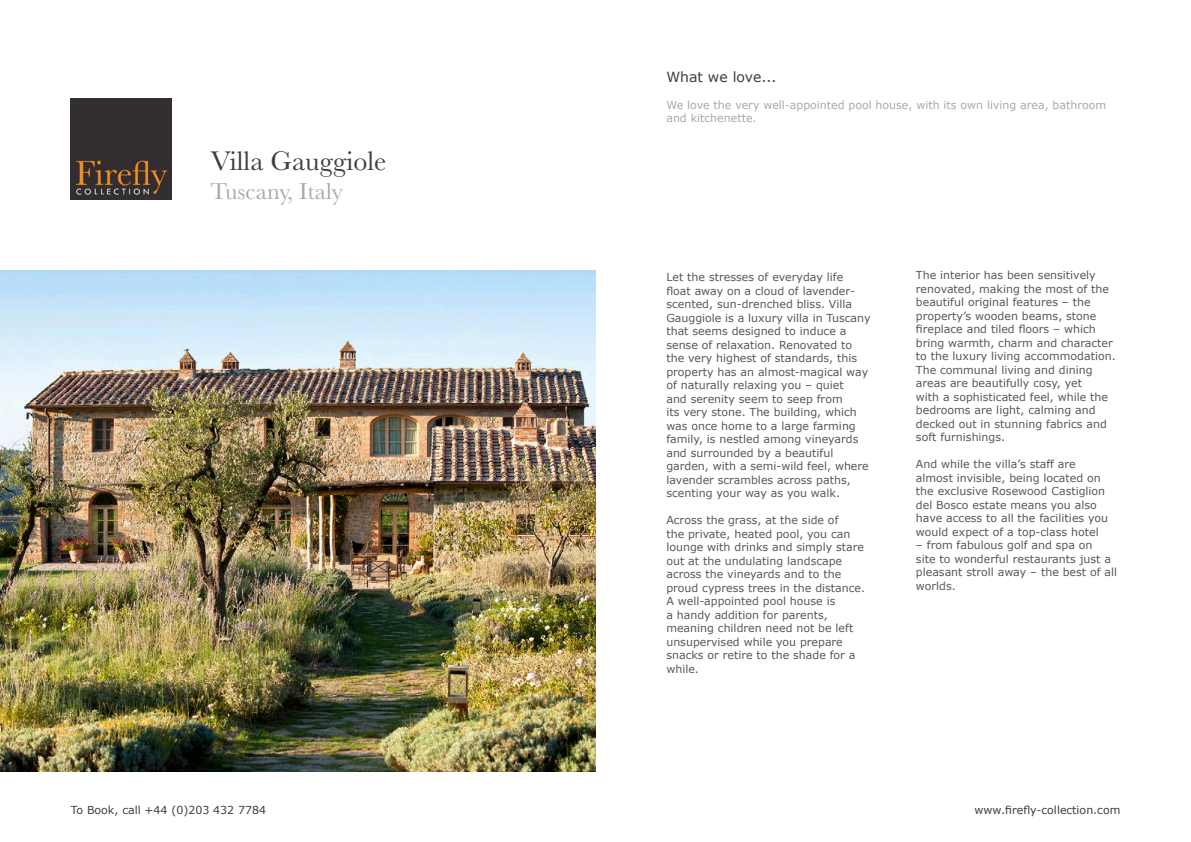
<style>
.page{position:relative;width:1191px;height:842px;background:#fff}
.page>*{position:absolute;margin:0;border:0;box-sizing:border-box;transform-origin:0 0}
.t1{font:28px "Baskerville";color:#3e3e3f}
.t2{font:24px "Baskerville";color:#a8a9ad}
.t3{font:14px "Verdana";color:#3e3e3f}
.t4{font:11px/13.5px "Verdana";color:#57585a}
.t5{font:11px/13.5px "Verdana";color:#a8a9ad}
.t6{font:11px "Verdana";color:#3e3e3f}
</style>
<div class="page">
<img style="left:71px;top:99px;width:101px;height:101px">
<img style="left:0;top:271px;width:595px;height:500px">
<p class="t1" style="left:210px;top:143px;width:177px">Villa Gauggiole</p>
<p class="t2" style="left:210px;top:176px;width:134px">Tuscany, Italy</p>
<p class="t6" style="left:71px;top:802px;width:197px">To Book, call +44 (0)203 432 7784</p>
<p class="t3" style="left:666px;top:68px;width:112px">What we love...</p>
<p class="t5" style="left:666px;top:98px;width:441px">We love the very well-appointed pool house, with its own living area, bathroom and kitchenette.</p>
<p class="t4" style="left:666px;top:270px;width:206px">Let the stresses of everyday life<br>float away on a cloud of lavender&shy;scented, sun-drenched bliss. Villa Gauggiole is a luxury villa in Tuscany that seems designed to induce a sense of relaxation. Renovated to the very highest of standards, this property has an almost-magical way of naturally relaxing you – quiet<br>and serenity seem to seep from<br>its very stone. The building, which was once home to a large farming family, is nestled among vineyards and surrounded by a beautiful garden, with a semi-wild feel, where lavender scrambles across paths, scenting your way as you walk.</p>
<p class="t4" style="left:666px;top:513px;width:200px">Across the grass, at the side of<br>the private, heated pool, you can lounge with drinks and simply stare out at the undulating landscape across the vineyards and to the proud cypress trees in the distance.<br>A well-appointed pool house is<br>a handy addition for parents, meaning children need not be left unsupervised while you prepare snacks or retire to the shade for a while.</p>
<p class="t4" style="left:916px;top:269px;width:201px">The interior has been sensitively renovated, making the most of the beautiful original features – the property’s wooden beams, stone fireplace and tiled floors – which bring warmth, charm and character to the luxury living accommodation.<br>The communal living and dining areas are beautifully cosy, yet<br>with a sophisticated feel, while the bedrooms are light, calming and decked out in stunning fabrics and soft furnishings.</p>
<p class="t4" style="left:916px;top:458px;width:194px">And while the villa’s staff are almost invisible, being located on the exclusive Rosewood Castiglion del Bosco estate means you also have access to all the facilities you would expect of a top-class hotel</p>
<p class="t4" style="left:916px;top:539px;width:203px">– from fabulous golf and spa on<br>site to wonderful restaurants just a pleasant stroll away – the best of all worlds.</p>
<p class="t6" style="left:974px;top:802px;width:147px">www.firefly-collection.com</p>
</div>
